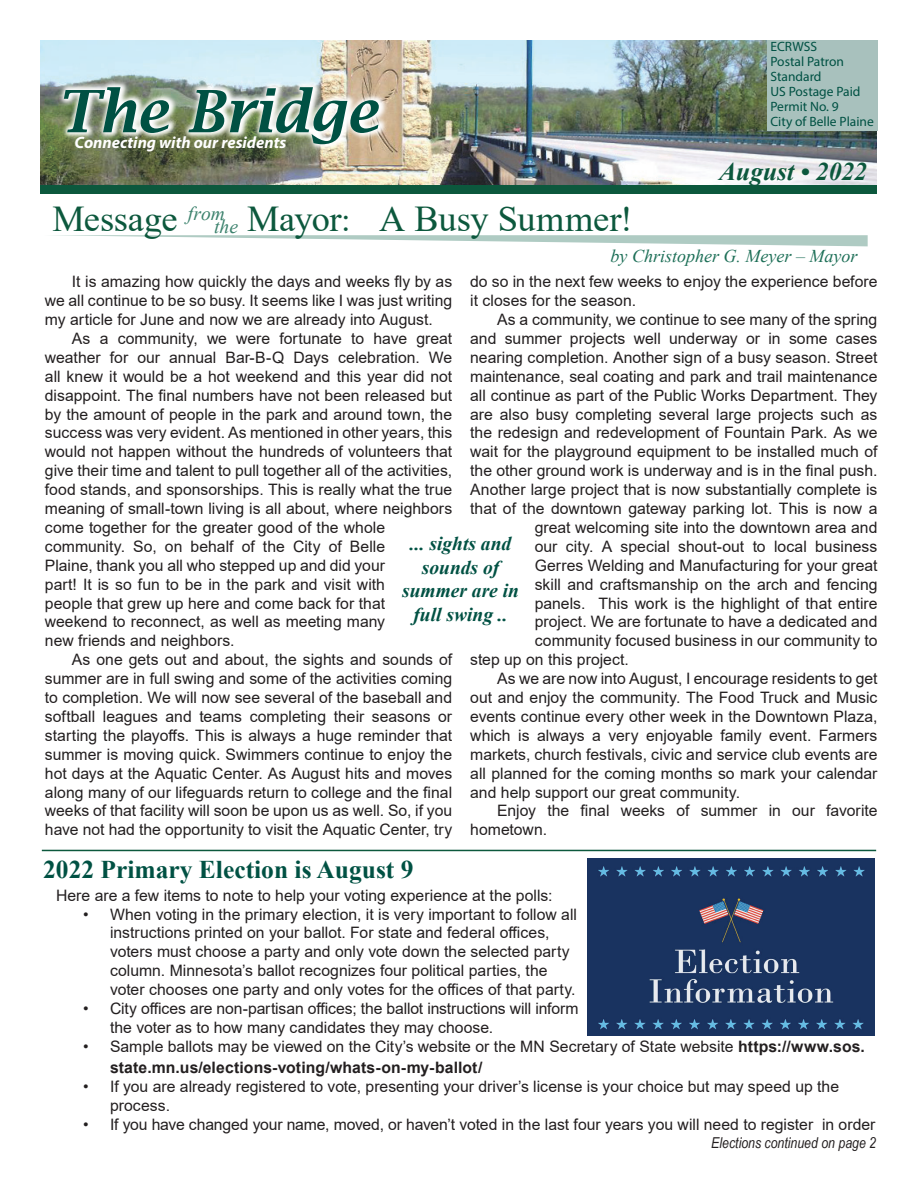
<style>
.page{position:relative;width:918px;height:1188px;background:#fff}
.page>*{position:absolute;margin:0;border:0;box-sizing:border-box;transform-origin:0 0}
.t1{font:italic 600 58.5px "Lucida Bright";color:#005143}
.t2{font:36.3px "Times New Roman";letter-spacing:-.01em;color:#0c583d}
.t3{font:700 25.5px "Times New Roman";color:#005143}
.t4{font:italic 700 25.5px "Times New Roman";color:#0c583d}
.t5{font:italic 700 19.5px/23.4px "Times New Roman";color:#005143;text-align:center}
.t6{font:italic 19.5px "Times New Roman";color:#3c826d}
.t7{font:italic 18px "Times New Roman";color:#1d6f57}
.t8{font:italic 700 16.5px "Myriad Pro";color:#fff}
.t9{font:15.75px/18.9px "Arial";color:#231f20}
.t10{font:italic 15px "Arial Narrow";color:#231f20}
.t11{font:13.5px/15px "Myriad Pro";color:#005143}
.s1{font-style:italic;font-size:19.5px;color:#3c826d}
.s2{font-size:33.9px}
.s3{font-weight:700}
</style>
<div class="page">
<img style="left:41px;top:40px;width:836px;height:145px">
<div style="left:768px;top:40px;width:110px;height:91px;background:#a8c1bd"></div>
<img style="left:58px;top:80px;width:331px;height:72px">
<svg style="left:53px;top:235px;width:815px;height:11px"></svg>
<div style="left:40px;top:185px;width:837px;height:9px;background:#0c583d"></div>
<hr style="left:42px;top:850px;width:834px;height:1px;background:#0c583d">
<img style="left:587px;top:858px;width:288px;height:178px">
<h1 class="t1" style="left:56px;top:78px;width:324px">The Bridge</h1>
<p class="t8" style="left:75px;top:132px;width:213px">Connecting with our residents</p>
<p class="t11" style="left:770px;top:38px;width:92px">ECRWSS<br>Postal Patron<br>Standard<br>US Postage Paid<br>Permit No. 9</p>
<p class="t11" style="left:770px;top:113px;width:105px">City of Belle Plaine</p>
<h3 class="t4" style="left:719px;top:153px;width:149px">August • 2022</h3>
<p class="t6" style="left:188px;top:200px;width:39px">from</p>
<h2 class="t2" style="left:52px;top:193px;width:300px">Message <span class="s1">the</span> Mayor<span class="s2">:</span></h2>
<h2 class="t2" style="left:379px;top:193px;width:255px">A Busy Summer!</h2>
<p class="t7" style="left:611px;top:244px;width:248px">by Christopher G. Meyer – Mayor</p>
<p class="t9" style="left:45px;top:272px;width:409px;text-align:justify;text-indent:27px">It is amazing how quickly the days and weeks fly by as we all continue to be so busy. It seems like I was just writing my article for June and now we are already into August.</p>
<p class="t9" style="left:45px;top:329px;width:409px;text-indent:27px">As a community, we were fortunate to have great weather for our annual Bar-B-Q Days celebration. We all knew it would be a hot weekend and this year did not disappoint. The final numbers have not been released but by the amount of people in the park and around town, the success was very evident. As mentioned in other years, this would not happen without the hundreds of volunteers that give their time and talent to pull together all of the activities, food stands, and sponsorships. This is really what the true meaning of small-town living is all about, where neighbors come together for the greater good of the whole community. So, on behalf of the City of Belle<br>Plaine, thank you all who stepped up and did your<br>part! It is so fun to be in the park and visit with<br>people that grew up here and come back for that<br>weekend to reconnect, as well as meeting many<br>new friends and neighbors.</p>
<p class="t9" style="left:45px;top:650px;width:409px;text-align:justify;text-indent:27px">As one gets out and about, the sights and sounds of summer are in full swing and some of the activities coming to completion. We will now see several of the baseball and softball leagues and teams completing their seasons or starting the playoffs. This is always a huge reminder that summer is moving quick. Swimmers continue to enjoy the hot days at the Aquatic Center. As August hits and moves along many of our lifeguards return to college and the final weeks of that facility will soon be upon us as well. So, if you have not had the opportunity to visit the Aquatic Center, try</p>
<p class="t9" style="left:470px;top:272px;width:409px">do so in the next few weeks to enjoy the experience before it closes for the season.</p>
<p class="t9" style="left:497px;top:310px;width:382px">As a community, we continue to see many of the spring</p>
<p class="t9" style="left:470px;top:329px;width:409px">and summer projects well underway or in some cases</p>
<p class="t9" style="left:470px;top:348px;width:409px">nearing completion. Another sign of a busy season. Street</p>
<p class="t9" style="left:470px;top:367px;width:409px">maintenance, seal coating and park and trail maintenance</p>
<p class="t9" style="left:470px;top:386px;width:409px">all continue as part of the Public Works Department. They</p>
<p class="t9" style="left:470px;top:404px;width:409px">are also busy completing several large projects such as</p>
<p class="t9" style="left:470px;top:423px;width:409px">the redesign and redevelopment of Fountain Park. As we</p>
<p class="t9" style="left:470px;top:442px;width:409px">wait for the playground equipment to be installed much of</p>
<p class="t9" style="left:470px;top:461px;width:409px">the other ground work is underway and is in the final push.</p>
<p class="t9" style="left:470px;top:480px;width:409px">Another large project that is now substantially complete is</p>
<p class="t9" style="left:470px;top:499px;width:409px">that of the downtown gateway parking lot. This is now a</p>
<p class="t9" style="left:535px;top:518px;width:344px">great welcoming site into the downtown area and</p>
<p class="t9" style="left:535px;top:537px;width:344px">our city. A special shout-out to local business</p>
<p class="t9" style="left:535px;top:556px;width:344px">Gerres Welding and Manufacturing for your great</p>
<p class="t9" style="left:535px;top:575px;width:344px">skill and craftsmanship on the arch and fencing</p>
<p class="t9" style="left:535px;top:593px;width:344px">panels. This work is the highlight of that entire</p>
<p class="t9" style="left:535px;top:612px;width:344px">project. We are fortunate to have a dedicated and</p>
<p class="t9" style="left:535px;top:631px;width:344px">community focused business in our community to</p>
<p class="t9" style="left:470px;top:650px;width:160px">step up on this project.</p>
<p class="t9" style="left:497px;top:669px;width:382px">As we are now into August, I encourage residents to get</p>
<p class="t9" style="left:470px;top:688px;width:409px">out and enjoy the community. The Food Truck and Music</p>
<p class="t9" style="left:470px;top:707px;width:409px">events continue every other week in the Downtown Plaza,</p>
<p class="t9" style="left:470px;top:726px;width:409px">which is always a very enjoyable family event. Farmers</p>
<p class="t9" style="left:470px;top:745px;width:409px">markets, church festivals, civic and service club events are</p>
<p class="t9" style="left:470px;top:764px;width:409px">all planned for the coming months so mark your calendar</p>
<p class="t9" style="left:470px;top:782px;width:271px">and help support our great community.</p>
<p class="t9" style="left:497px;top:801px;width:382px">Enjoy the final weeks of summer in our favorite</p>
<p class="t9" style="left:470px;top:820px;width:78px">hometown.</p>
<p class="t5" style="left:402px;top:532px;width:119px">... sights and sounds of summer are in full swing ..</p>
<h3 class="t3" style="left:43px;top:851px;width:372px">2022 Primary Election is August 9</h3>
<p class="t9" style="left:56px;top:886px;width:498px">Here are a few items to note to help your voting experience at the polls:</p>
<p class="t9" style="left:110px;top:904px;width:468px;text-indent:-27px">• When voting in the primary election, it is very important to follow all instructions printed on your ballot. For state and federal offices, voters must choose a party and only vote down the selected party column. Minnesota’s ballot recognizes four political parties, the voter chooses one party and only votes for the offices of that party.</p>
<p class="t9" style="left:110px;top:999px;width:470px;text-indent:-27px">• City offices are non-partisan offices; the ballot instructions will inform the voter as to how many candidates they may choose.</p>
<p class="t9" style="left:110px;top:1035px;width:756px;line-height:21.6px;text-indent:-27px">• Sample ballots may be viewed on the City’s website or the MN Secretary of State website <span class="s3">https://www.sos. state.mn.us/elections-voting/whats-on-my-ballot/</span></p>
<p class="t9" style="left:110px;top:1077px;width:731px;text-indent:-27px">• If you are already registered to vote, presenting your driver’s license is your choice but may speed up the process.</p>
<p class="t9" style="left:83px;top:1115px;width:794px">• If you have changed your name, moved, or haven’t voted in the last four years you will need to register in order</p>
<p class="t10" style="left:711px;top:1132px;width:166px">Elections continued on page 2</p>
</div>
